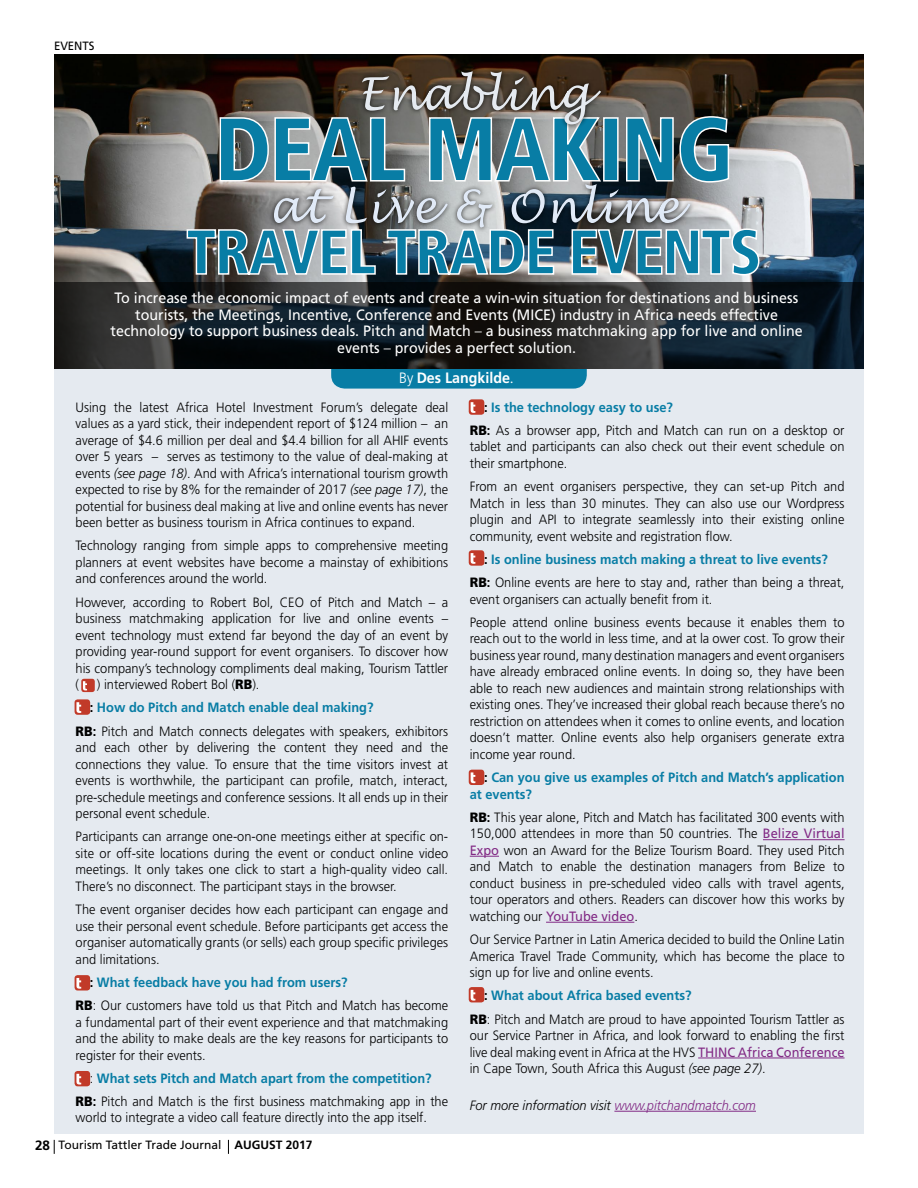
<style>
.page{position:relative;width:918px;height:1188px;background:#fff}
.page>*{position:absolute;margin:0;border:0;box-sizing:border-box;transform-origin:0 0}
.t1{font:15px/16.5px "Frutiger LT Std";color:#fff;text-align:center;scale:.95 1}
.t2{font:700 15px "Frutiger LT Std";color:#fff;scale:.95 1}
.t3{font:300 13.5px/16.5px "Frutiger LT Std";color:#000;text-align:justify;scale:.95 1}
.t4{font:700 13.5px/16.5px "Frutiger LT Std";color:#087da5;scale:.95 1}
.t5{font:italic 300 13.5px "Frutiger LT Std";color:#000;scale:.95 1}
.t6{font:12px "Frutiger LT Std";color:#000}
.t7{font:12px "Frutiger LT Std";color:#000;scale:.95 1}
.s1{font-weight:300}
.s2{font-family:"Minion Pro";font-weight:400}
.s3{font-style:italic}
.s4{font-weight:900}
.s5{font-weight:700}
.s6{font-weight:700;color:#087da5}
.s7{font-weight:700;font-size:13.5px}
.s8{font-weight:900;color:#000}
.s9{color:#000}
.s10{font-weight:400;color:#822a85}
.s11{color:#822a85}
</style>
<div class="page">
<div style="left:54px;top:54px;width:810px;height:1080px;background:#e5eaf0"></div>
<svg style="left:331px;top:368px;width:256px;height:21px;background:#107ba0"></svg>
<img style="left:54px;top:54px;width:810px;height:228px">
<svg style="left:54px;top:1140px;width:1px;height:14px"></svg>
<svg style="left:228px;top:1140px;width:1px;height:14px"></svg>
<div style="left:357px;top:67px;width:249px;height:62px;background:#000;opacity:.75"></div>
<svg style="left:186px;top:71px;width:574px;height:205px;background:#657e85"></svg>
<svg style="left:54px;top:282px;width:810px;height:86px;background:#1d2327"></svg>
<hr style="left:763px;top:839px;width:82px;height:1px;background:#822a85">
<svg style="left:470px;top:856px;width:29px;height:1px"></svg>
<hr style="left:546px;top:922px;width:88px;height:1px;background:#822a85">
<hr style="left:698px;top:1058px;width:147px;height:1px;background:#822a85">
<hr style="left:614px;top:1111px;width:142px;height:1px;background:#822a85">
<div style="left:75px;top:699px;width:15px;height:16px;background:#c13a29;border-radius:3px"></div>
<svg style="left:76px;top:702px;width:5px;height:11px"></svg>
<div style="left:75px;top:975px;width:15px;height:16px;background:#c13a29;border-radius:3px"></div>
<svg style="left:76px;top:978px;width:5px;height:11px"></svg>
<div style="left:75px;top:1071px;width:15px;height:15px;background:#c13a29;border-radius:3px"></div>
<svg style="left:76px;top:1074px;width:5px;height:11px"></svg>
<div style="left:469px;top:399px;width:15px;height:16px;background:#c13a29;border-radius:3px"></div>
<svg style="left:471px;top:402px;width:4px;height:11px"></svg>
<div style="left:469px;top:550px;width:15px;height:16px;background:#c13a29;border-radius:3px"></div>
<svg style="left:471px;top:553px;width:4px;height:11px"></svg>
<div style="left:469px;top:770px;width:15px;height:15px;background:#c13a29;border-radius:3px"></div>
<svg style="left:471px;top:772px;width:4px;height:11px"></svg>
<div style="left:469px;top:987px;width:15px;height:15px;background:#c13a29;border-radius:3px"></div>
<svg style="left:471px;top:990px;width:4px;height:11px"></svg>
<div style="left:81px;top:679px;width:14px;height:13px;background:#c13a29;border-radius:3px"></div>
<svg style="left:83px;top:681px;width:4px;height:9px"></svg>
<p class="t7" style="left:54px;top:38px;width:44px">EVENTS</p>
<p class="t1" style="left:111px;top:290px;width:730px">To increase the economic impact of events and create a win-win situation for destinations and business tourists, the Meetings, Incentive, Conference and Events (MICE) industry in Africa needs effective technology to support business deals. Pitch and Match <span class="s1">–</span> a business matchmaking app for live and online events <span class="s1">–</span> provides a perfect solution.</p>
<p class="t2" style="left:399px;top:369px;width:122px"><span class="s1">By</span> Des Langkilde<span class="s2">.</span></p>
<p class="t3" style="left:76px;top:399px;width:394px">Using the latest Africa Hotel Investment Forum’s delegate deal values as a yard stick, their independent report of $124 million – an average of $4.6 million per deal and $4.4 billion for all AHIF events over 5 years – serves as testimony to the value of deal-making at events <span class="s3">(see page 18)</span>. And with Africa’s international tourism growth expected to rise by 8% for the remainder of 2017 <span class="s3">(see page 17)</span>, the potential for business deal making at live and online events has never been better as business tourism in Africa continues to expand.</p>
<p class="t3" style="left:76px;top:538px;width:394px">Technology ranging from simple apps to comprehensive meeting planners at event websites have become a mainstay of exhibitions and conferences around the world.</p>
<p class="t3" style="left:76px;top:594px;width:394px">However, according to Robert Bol, CEO of Pitch and Match – a business matchmaking application for live and online events – event technology must extend far beyond the day of an event by providing year-round support for event organisers. To discover how his company’s technology compliments deal making, Tourism Tattler (</p>
<p class="t3" style="left:76px;top:673px;width:394px;line-height:23.2px;text-align:left;text-indent:21px">) interviewed Robert Bol (<span class="s4">RB</span>).<br><span class="s4">TT</span><span class="s5">:</span> <span class="s6">How do Pitch and Match enable deal making?<br></span><span class="s4">RB</span><span class="s5">:</span> Pitch and Match connects delegates with speakers, exhibitors</p>
<p class="t3" style="left:76px;top:739px;width:394px">and each other by delivering the content they need and the connections they value. To ensure that the time visitors invest at events is worthwhile, the participant can profile, match, interact, pre-schedule meetings and conference sessions. It all ends up in their personal event schedule.</p>
<p class="t3" style="left:76px;top:829px;width:394px">Participants can arrange one-on-one meetings either at specific on&shy;site or off-site locations during the event or conduct online video meetings. It only takes one click to start a high-quality video call.<br>There’s no disconnect. The participant stays in the browser.</p>
<p class="t3" style="left:76px;top:901px;width:394px">The event organiser decides how each participant can engage and use their personal event schedule. Before participants get access the organiser automatically grants (or sells) each group specific privileges and limitations.</p>
<p class="t3" style="left:76px;top:971px;width:394px;line-height:23.2px"><span class="s4">TT</span><span class="s5">:</span> <span class="s6">What feedback have you had from users?<br></span><span class="s4">RB</span>: Our customers have told us that Pitch and Match has become</p>
<p class="t3" style="left:76px;top:1014px;width:394px">a fundamental part of their event experience and that matchmaking and the ability to make deals are the key reasons for participants to register for their events.</p>
<p class="t3" style="left:76px;top:1067px;width:394px;line-height:23.2px"><span class="s4">TT</span>: <span class="s6">What sets Pitch and Match apart from the competition?<br></span><span class="s4">RB</span><span class="s5">:</span> Pitch and Match is the first business matchmaking app in the</p>
<p class="t3" style="left:76px;top:1110px;width:372px">world to integrate a video call feature directly into the app itself.</p>
<p class="t6" style="left:35px;top:1138px;width:279px"><span class="s7">28</span> Tourism Tattler Trade Journal <span class="s5">AUGUST 2017</span></p>
<p class="t3" style="left:470px;top:396px;width:396px;line-height:23.2px"><span class="s4">TT</span><span class="s5">:</span> <span class="s6">Is the technology easy to use?<br></span><span class="s4">RB</span><span class="s5">:</span> As a browser app, Pitch and Match can run on a desktop or</p>
<p class="t3" style="left:470px;top:439px;width:396px">tablet and participants can also check out their event schedule on their smartphone.</p>
<p class="t3" style="left:470px;top:478px;width:396px">From an event organisers perspective, they can set-up Pitch and Match in less than 30 minutes. They can also use our Wordpress plugin and API to integrate seamlessly into their existing online community, event website and registration flow.</p>
<p class="t3" style="left:470px;top:548px;width:396px;line-height:23.2px"><span class="s4">TT</span><span class="s5">:</span> <span class="s6">Is online business match making a threat to live events?<br></span><span class="s4">RB</span><span class="s5">:</span> Online events are here to stay and, rather than being a threat,</p>
<p class="t3" style="left:470px;top:587px;width:396px;line-height:23.2px">event organisers can actually benefit from it.<br>People attend online business events because it enables them to</p>
<p class="t3" style="left:470px;top:631px;width:396px">reach out to the world in less time, and at la ower cost. To grow their business year round, many destination managers and event organisers have already embraced online events. In doing so, they have been able to reach new audiences and maintain strong relationships with existing ones. They’ve increased their global reach because there’s no restriction on attendees when it comes to online events, and location doesn’t matter. Online events also help organisers generate extra income year round.</p>
<p class="t4" style="left:470px;top:769px;width:396px"><span class="s8">TT</span><span class="s9">:</span> Can you give us examples of Pitch and Match’s application at events?</p>
<p class="t3" style="left:470px;top:809px;width:396px"><span class="s4">RB</span><span class="s5">:</span> This year alone, Pitch and Match has facilitated 300 events with 150,000 attendees in more than 50 countries. The <span class="s10">Belize Virtual Expo</span> won an Award for the Belize Tourism Board. They used Pitch and Match to enable the destination managers from Belize to conduct business in pre-scheduled video calls with travel agents, tour operators and others. Readers can discover how this works by watching our <span class="s10">YouTube video</span>.</p>
<p class="t3" style="left:470px;top:931px;width:396px">Our Service Partner in Latin America decided to build the Online Latin America Travel Trade Community, which has become the place to sign up for live and online events.</p>
<p class="t3" style="left:470px;top:984px;width:396px;line-height:23.2px"><span class="s4">TT</span><span class="s5">:</span> <span class="s6">What about Africa based events?<br></span><span class="s4">RB</span>: Pitch and Match are proud to have appointed Tourism Tattler as</p>
<p class="t3" style="left:470px;top:1027px;width:396px">our Service Partner in Africa, and look forward to enabling the first live deal making event in Africa at the HVS <span class="s10">THINC Africa Conference </span>in Cape Town, South Africa this August <span class="s3">(see page 27)</span>.</p>
<p class="t5" style="left:470px;top:1097px;width:303px">For more information visit <span class="s11">www.pitchandmatch.com</span></p>
</div>
